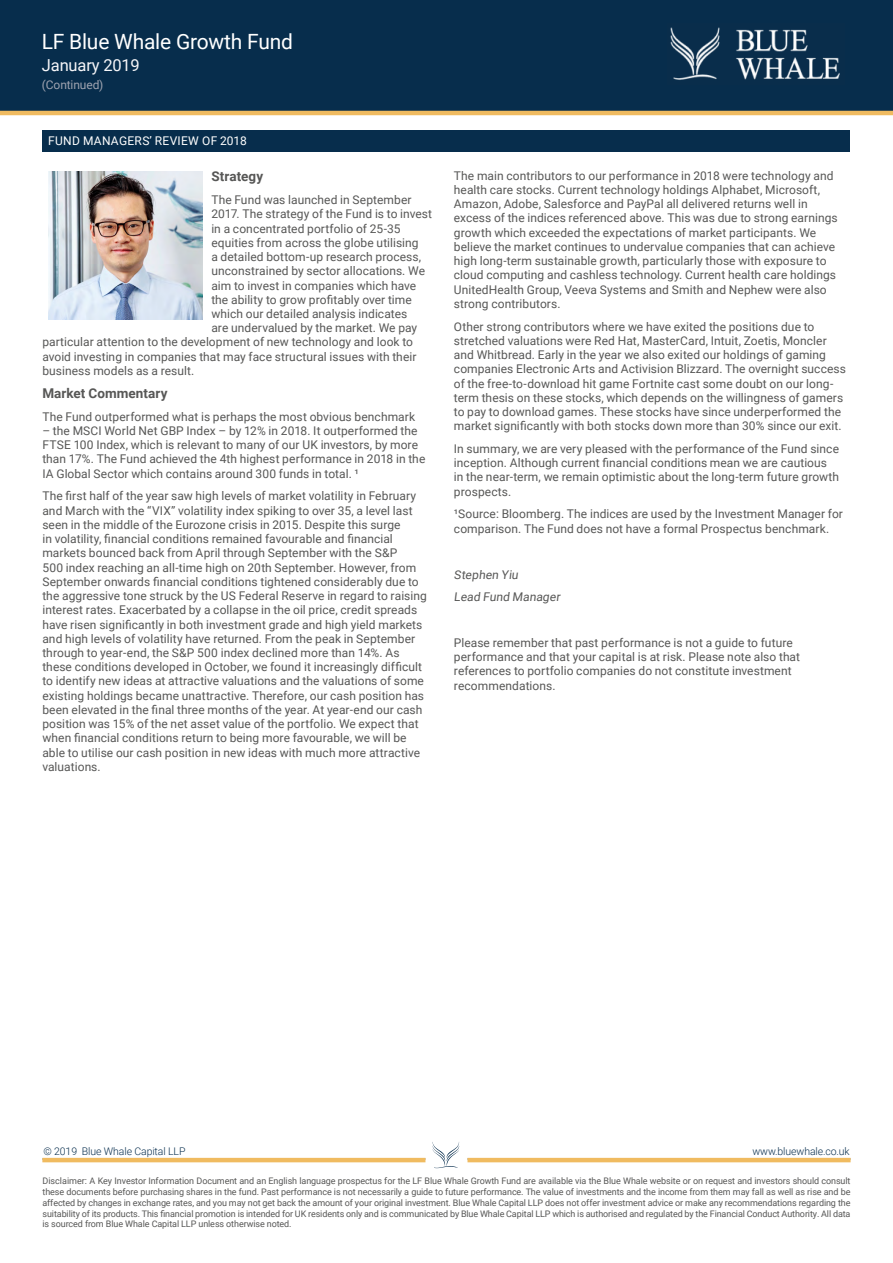
<style>
.page{position:relative;width:893px;height:1263px;background:#fff}
.page>*{position:absolute;margin:0;border:0;box-sizing:border-box;transform-origin:0 0}
.t1{font:21px "Roboto";letter-spacing:-.01em;color:#fff}
.t2{font:16.5px "Roboto";letter-spacing:-.01em;color:#f6f6f9}
.t3{font:700 13.5px "Roboto";letter-spacing:.005em;color:#575756}
.t4{font:12px/14.2px "Roboto";letter-spacing:.005em;color:#575756}
.t5{font:12px "Roboto";letter-spacing:.025em;color:#fff}
.t6{font:12px "Roboto";letter-spacing:-.01em;color:#9ea3b0}
.t7{font:300 10.5px "Roboto";letter-spacing:-.01em;color:#072d4d}
.t8{font:300 10.5px "Roboto";color:#072d4c}
.t9{font:9px/10.8px "Roboto";letter-spacing:-.01em;color:#575756;text-align:justify}
.s1{color:#072d4d}
</style>
<div class="page">
<div style="left:0;top:0;width:893px;height:114px;background:#072d4c"></div>
<hr style="left:0;top:111px;width:893px;height:4px;background:#f0bb60">
<svg style="left:433px;top:1142px;width:26px;height:26px"></svg>
<hr style="left:42px;top:1158px;width:383px;height:4px;background:#f0bb60">
<hr style="left:467px;top:1158px;width:384px;height:4px;background:#f0bb60">
<img style="left:670px;top:27px;width:170px;height:53px">
<div style="left:43px;top:130px;width:807px;height:22px;background:#072d4c"></div>
<img style="left:48px;top:172px;width:155px;height:147px">
<h1 class="t1" style="left:42px;top:27px;width:253px">LF Blue Whale Growth Fund</h1>
<h2 class="t2" style="left:42px;top:54px;width:99px">January 2019</h2>
<p class="t6" style="left:42px;top:76px;width:63px">(Continued)</p>
<p class="t5" style="left:48px;top:133px;width:200px">FUND MANAGERS’ REVIEW OF 2018</p>
<p class="t3" style="left:211px;top:167px;width:53px">Strategy</p>
<p class="t4" style="left:211px;top:192px;width:202px">The Fund was launched in September</p>
<p class="t4" style="left:211px;top:206px;width:222px">2017. The strategy of the Fund is to invest</p>
<p class="t4" style="left:211px;top:221px;width:191px">in a concentrated portfolio of 25-35</p>
<p class="t4" style="left:211px;top:235px;width:209px">equities from across the globe utilising</p>
<p class="t4" style="left:211px;top:249px;width:211px">a detailed bottom-up research process,</p>
<p class="t4" style="left:211px;top:263px;width:215px">unconstrained by sector allocations. We</p>
<p class="t4" style="left:211px;top:278px;width:206px">aim to invest in companies which have</p>
<p class="t4" style="left:211px;top:292px;width:202px">the ability to grow profitably over time</p>
<p class="t4" style="left:211px;top:306px;width:198px">which our detailed analysis indicates</p>
<p class="t4" style="left:211px;top:320px;width:207px">are undervalued by the market. We pay</p>
<p class="t4" style="left:42px;top:335px;width:372px">particular attention to the development of new technology and look to</p>
<p class="t4" style="left:42px;top:349px;width:376px">avoid investing in companies that may face structural issues with their</p>
<p class="t4" style="left:42px;top:363px;width:154px">business models as a result.</p>
<p class="t3" style="left:42px;top:383px;width:127px">Market Commentary</p>
<p class="t4" style="left:42px;top:409px;width:374px">The Fund outperformed what is perhaps the most obvious benchmark</p>
<p class="t4" style="left:42px;top:423px;width:384px">– the MSCI World Net GBP Index – by 12% in 2018. It outperformed the FTSE 100 Index, which is relevant to many of our UK investors, by more than 17%. The Fund achieved the 4th highest performance in 2018 in the IA Global Sector which contains around 300 funds in total. ¹</p>
<p class="t4" style="left:42px;top:488px;width:386px">The first half of the year saw high levels of market volatility in February and March with the “VIX” volatility index spiking to over 35, a level last seen in the middle of the Eurozone crisis in 2015. Despite this surge<br>in volatility, financial conditions remained favourable and financial markets bounced back from April through September with the S&amp;P<br>500 index reaching an all-time high on 20th September. However, from September onwards financial conditions tightened considerably due to the aggressive tone struck by the US Federal Reserve in regard to raising interest rates. Exacerbated by a collapse in the oil price, credit spreads have risen significantly in both investment grade and high yield markets and high levels of volatility have returned. From the peak in September through to year-end, the S&amp;P 500 index declined more than 14%. As these conditions developed in October, we found it increasingly difficult to identify new ideas at attractive valuations and the valuations of some existing holdings became unattractive. Therefore, our cash position has been elevated in the final three months of the year. At year-end our cash position was 15% of the net asset value of the portfolio. We expect that when financial conditions return to being more favourable, we will be able to utilise our cash position in new ideas with much more attractive valuations.</p>
<p class="t4" style="left:454px;top:168px;width:385px">The main contributors to our performance in 2018 were technology and health care stocks. Current technology holdings Alphabet, Microsoft, Amazon, Adobe, Salesforce and PayPal all delivered returns well in excess of the indices referenced above. This was due to strong earnings growth which exceeded the expectations of market participants. We believe the market continues to undervalue companies that can achieve high long-term sustainable growth, particularly those with exposure to cloud computing and cashless technology. Current health care holdings UnitedHealth Group, Veeva Systems and Smith and Nephew were also strong contributors.</p>
<p class="t4" style="left:454px;top:319px;width:394px">Other strong contributors where we have exited the positions due to stretched valuations were Red Hat, MasterCard, Intuit, Zoetis, Moncler and Whitbread. Early in the year we also exited our holdings of gaming companies Electronic Arts and Activision Blizzard. The overnight success of the free-to-download hit game Fortnite cast some doubt on our long&shy;term thesis on these stocks, which depends on the willingness of gamers to pay to download games. These stocks have since underperformed the market significantly with both stocks down more than 30% since our exit.</p>
<p class="t4" style="left:454px;top:441px;width:387px">In summary, we are very pleased with the performance of the Fund since inception. Although current financial conditions mean we are cautious in the near-term, we remain optimistic about the long-term future growth prospects.</p>
<p class="t4" style="left:454px;top:507px;width:391px">¹Source: Bloomberg. The indices are used by the Investment Manager for comparison. The Fund does not have a formal Prospectus benchmark.</p>
<p class="t4" style="left:454px;top:562px;width:110px;line-height:22.8px">Stephen Yiu<br>Lead Fund Manager</p>
<p class="t4" style="left:454px;top:635px;width:348px">Please remember that past performance is not a guide to future performance and that your capital is at risk. Please note also that references to portfolio companies do not constitute investment recommendations.</p>
<p class="t7" style="left:71px;top:1144px;width:116px">8 Blue Whale Capital LLP</p>
<p class="t7" style="left:752px;top:1144px;width:99px">www.bluewhale.co.uk</p>
<p class="t8" style="left:43px;top:1144px;width:35px"><span class="s1">©</span> 2019</p>
<p class="t9" style="left:42px;top:1175px;width:809px">Disclaimer: A Key Investor Information Document and an English language prospectus for the LF Blue Whale Growth Fund are available via the Blue Whale website or on request and investors should consult these documents before purchasing shares in the fund. Past performance is not necessarily a guide to future performance. The value of investments and the income from them may fall as well as rise and be affected by changes in exchange rates, and you may not get back the amount of your original investment. Blue Whale Capital LLP does not offer investment advice or make any recommendations regarding the suitability of its products. This financial promotion is intended for UK residents only and is communicated by Blue Whale Capital LLP which is authorised and regulated by the Financial Conduct Authority. All data is sourced from Blue Whale Capital LLP unless otherwise noted.</p>
</div>
